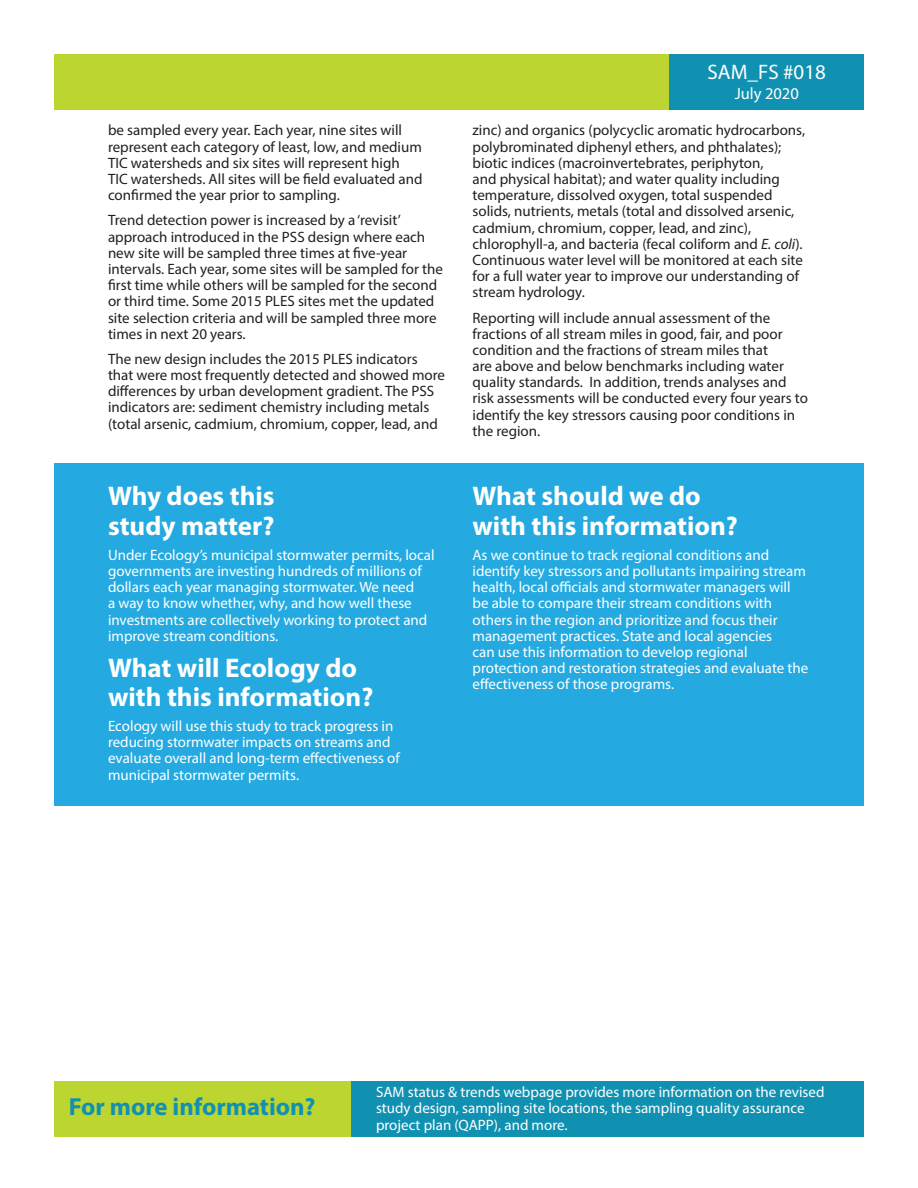
<style>
.page{position:relative;width:918px;height:1188px;background:#fff}
.page>*{position:absolute;margin:0;border:0;box-sizing:border-box;transform-origin:0 0}
.t1{font:700 27px/29.1px "Myriad Pro";color:#fff}
.t2{font:700 24.75px "Myriad Pro";color:#1191b2}
.t3{font:21px "Myriad Pro";color:#fff}
.t4{font:16.5px "Myriad Pro";color:#fff}
.t5{font:15px/16.2px "Myriad Pro";color:#231f20}
.p2{font:15px/16.2px "Myriad Pro";color:#fff}
.s1{font-style:italic}
</style>
<div class="page">
<div style="left:54px;top:54px;width:622px;height:55px;background:#bcd531"></div>
<div style="left:670px;top:54px;width:194px;height:55px;background:#1191b2"></div>
<div style="left:54px;top:1081px;width:622px;height:55px;background:#bcd531"></div>
<div style="left:352px;top:1081px;width:512px;height:55px;background:#1191b2"></div>
<div style="left:54px;top:463px;width:810px;height:343px;background:#24aae1"></div>
<p class="t5" style="left:108px;top:122px;width:316px">be sampled every year. Each year, nine sites will represent each category of least, low, and medium TIC watersheds and six sites will represent high TIC watersheds. All sites will be field evaluated and confirmed the year prior to sampling.</p>
<p class="t5" style="left:108px;top:212px;width:336px">Trend detection power is increased by a ‘revisit’ approach introduced in the PSS design where each new site will be sampled three times at five-year intervals. Each year, some sites will be sampled for the first time while others will be sampled for the second or third time. Some 2015 PLES sites met the updated site selection criteria and will be sampled three more times in next 20 years.</p>
<p class="t5" style="left:108px;top:351px;width:339px">The new design includes the 2015 PLES indicators that were most frequently detected and showed more differences by urban development gradient. The PSS indicators are: sediment chemistry including metals (total arsenic, cadmium, chromium, copper, lead, and</p>
<p class="t1" style="left:108px;top:481px;width:168px">Why does this study matter?</p>
<p class="p2" style="left:108px;top:546px;width:328px">Under Ecology’s municipal stormwater permits, local governments are investing hundreds of millions of dollars each year managing stormwater. We need<br>a way to know whether, why, and how well these investments are collectively working to protect and improve stream conditions.</p>
<p class="t1" style="left:108px;top:652px;width:267px">What will Ecology do with this information?</p>
<p class="p2" style="left:108px;top:718px;width:293px">Ecology will use this study to track progress in reducing stormwater impacts on streams and evaluate overall and long-term effectiveness of municipal stormwater permits.</p>
<p class="t3" style="left:708px;top:59px;width:120px">SAM_FS #018</p>
<p class="t4" style="left:735px;top:83px;width:66px">July 2020</p>
<p class="t5" style="left:472px;top:122px;width:334px">zinc) and organics (polycyclic aromatic hydrocarbons, polybrominated diphenyl ethers, and phthalates); biotic indices (macroinvertebrates, periphyton,<br>and physical habitat); and water quality including temperature, dissolved oxygen, total suspended solids, nutrients, metals (total and dissolved arsenic, cadmium, chromium, copper, lead, and zinc), chlorophyll-a, and bacteria (fecal coliform and <span class="s1">E. coli</span>).<br>Continuous water level will be monitored at each site for a full water year to improve our understanding of stream hydrology.</p>
<p class="t5" style="left:472px;top:309px;width:337px">Reporting will include annual assessment of the fractions of all stream miles in good, fair, and poor condition and the fractions of stream miles that<br>are above and below benchmarks including water quality standards. In addition, trends analyses and risk assessments will be conducted every four years to identify the key stressors causing poor conditions in the region.</p>
<p class="t1" style="left:472px;top:481px;width:267px">What should we do with this information?</p>
<p class="p2" style="left:472px;top:546px;width:337px">As we continue to track regional conditions and identify key stressors and pollutants impairing stream health, local officials and stormwater managers will be able to compare their stream conditions with others in the region and prioritize and focus their management practices. State and local agencies<br>can use this information to develop regional protection and restoration strategies and evaluate the effectiveness of those programs.</p>
<p class="t2" style="left:69px;top:1091px;width:248px">For more information?</p>
<p class="p2" style="left:376px;top:1084px;width:450px">SAM status &amp; trends webpage provides more information on the revised study design, sampling site locations, the sampling quality assurance project plan (QAPP), and more.</p>
</div>
